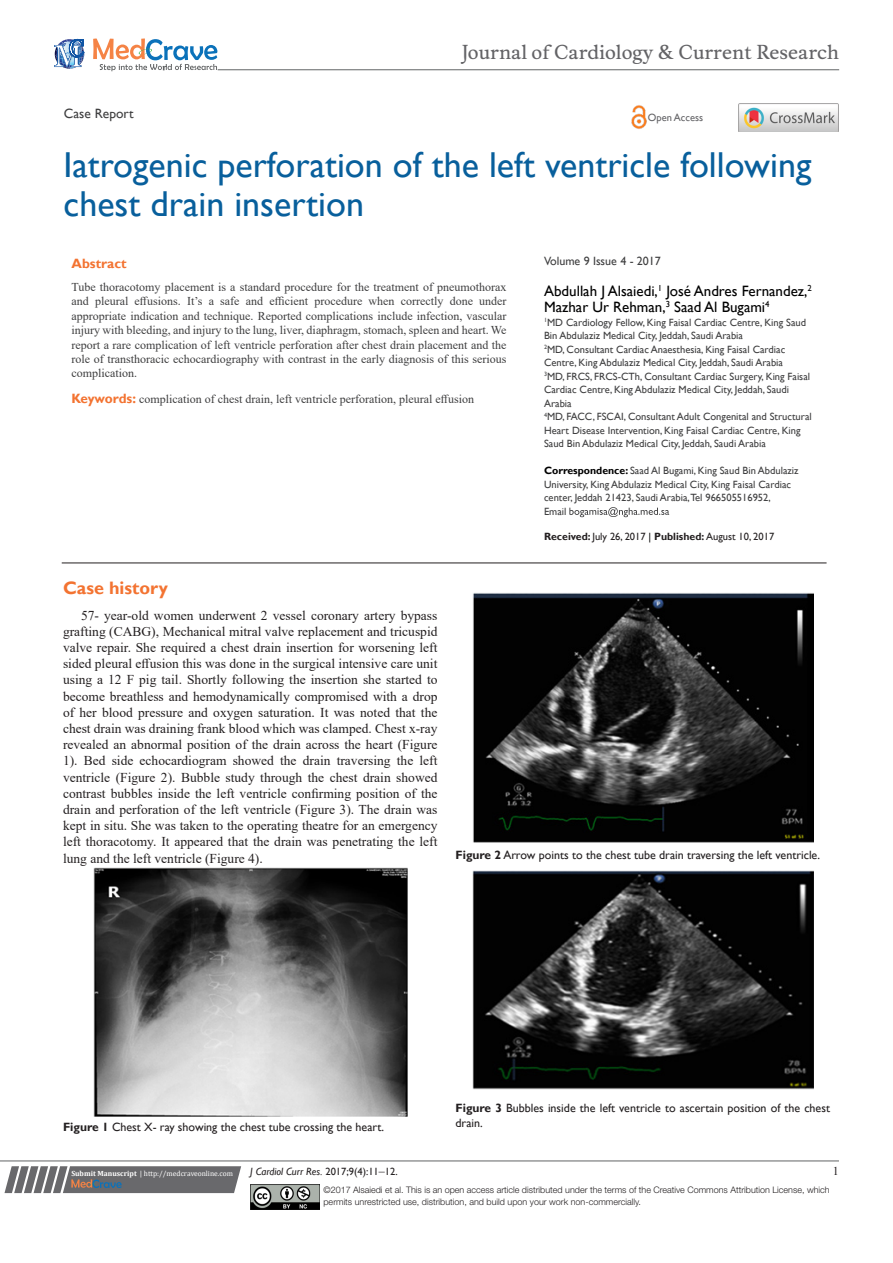
<style>
.page{position:relative;width:893px;height:1263px;background:#fff}
.page>*{position:absolute;margin:0;border:0;box-sizing:border-box;transform-origin:0 0}
.t1{font:36px/39px "Gill Sans";color:#085f9c}
.t2{font:18.6px "Musee";color:#636366}
.List_Paragraph{font:700 18px "Gill Sans";color:#f37331}
.t3{font:15px/16.2px "Gill Sans";color:#000}
.t4{font:13.5px/16.2px "Times New Roman";color:#231f20;text-align:justify}
.t5{font:13.5px "Gill Sans";color:#3e3e3f}
.t6{font:700 13.5px "Gill Sans";color:#f37331}
.t7{font:12px/14.4px "Times New Roman";color:#3e3e3f;text-align:justify}
.t8{font:12px/14.4px "Gill Sans";color:#231f20}
.t9{font:12px "Gill Sans";color:#3e3e3f}
.t10{font:12px "Times New Roman";color:#231f20}
.t11{font:10.5px/13.5px "Gill Sans";color:#3e3e3f}
.t12{font:10.5px "Gill Sans";color:#231f20}
.t13{font:italic 10.5px "Gill Sans";color:#231f20}
.t14{font:10.5px "Gill Sans";color:#636366}
.t15{font:300 9px/12px "Helvetica Neue LT Std";color:#231f20}
.t16{font:7.5px "Cambria";color:#fff}
.s1{font-family:"Gill Sans";font-weight:700;font-size:13.5px;color:#f37331}
.s2{font-weight:700;color:#000}
.s3{font-weight:700}
.s4{color:#000}
.s5{font-style:normal}
.s6{font-family:"Times New Roman";font-style:normal;font-size:12px}
</style>
<div class="page">
<svg style="left:4px;top:1166px;width:237px;height:27px;background:#78787a"></svg>
<hr style="left:0;top:1161px;width:839px;height:1px;background:#626465">
<hr style="left:62px;top:563px;width:765px;height:1px;background:#231f20">
<img style="left:250px;top:1185px;width:69px;height:24px">
<svg style="left:569px;top:507px;width:100px;height:10px"></svg>
<svg style="left:54px;top:39px;width:30px;height:30px"></svg>
<svg style="left:93px;top:38px;width:124px;height:33px"></svg>
<hr style="left:218px;top:70px;width:621px;height:1px;background:#626465">
<img style="left:631px;top:105px;width:16px;height:24px">
<img style="left:739px;top:104px;width:99px;height:28px">
<img style="left:93px;top:867px;width:315px;height:249px">
<img style="left:472px;top:593px;width:342px;height:249px">
<img style="left:472px;top:870px;width:342px;height:219px">
<p class="t2" style="left:462px;top:41px;width:379px">Journal of Cardiology &amp; Current Research</p>
<p class="t5" style="left:64px;top:105px;width:71px">Case Report</p>
<p class="t14" style="left:648px;top:112px;width:57px">Open Access</p>
<p class="t1" style="left:64px;top:146px;width:749px">Iatrogenic perforation of the left ventricle following chest drain insertion</p>
<p class="t6" style="left:72px;top:255px;width:57px">Abstract</p>
<p class="t7" style="left:72px;top:279px;width:437px">Tube thoracotomy placement is a standard procedure for the treatment of pneumothorax and pleural effusions. It’s a safe and efficient procedure when correctly done under appropriate indication and technique. Reported complications include infection, vascular injury with bleeding, and injury to the lung, liver, diaphragm, stomach, spleen and heart. We report a rare complication of left ventricle perforation after chest drain placement and the role of transthoracic echocardiography with contrast in the early diagnosis of this serious complication.</p>
<p class="t7" style="left:72px;top:391px;width:404px"><span class="s1">Keywords:</span> complication of chest drain, left ventricle perforation, pleural effusion</p>
<p class="t9" style="left:544px;top:254px;width:118px">Volume 9 Issue 4 - 2017</p>
<p class="t3" style="left:544px;top:283px;width:269px">Abdullah J Alsaiedi,<sup>1</sup> José Andres Fernandez,<sup>2<br></sup>Mazhar Ur Rehman,<sup>3</sup> Saad Al Bugami<sup>4</sup></p>
<p class="t11" style="left:544px;top:316px;width:264px"><sup>1</sup>MD Cardiology Fellow, King Faisal Cardiac Centre, King Saud<br>Bin Abdulaziz Medical City, Jeddah, Saudi Arabia</p>
<p class="t11" style="left:544px;top:343px;width:243px"><sup>2</sup>MD, Consultant Cardiac Anaesthesia, King Faisal Cardiac<br>Centre, King Abdulaziz Medical City, Jeddah, Saudi Arabia</p>
<p class="t11" style="left:544px;top:370px;width:268px"><sup>3</sup>MD, FRCS, FRCS-CTh, Consultant Cardiac Surgery, King Faisal<br>Cardiac Centre, King Abdulaziz Medical City, Jeddah, Saudi<br>Arabia</p>
<p class="t11" style="left:544px;top:410px;width:269px"><sup>4</sup>MD, FACC, FSCAI, Consultant Adult Congenital and Structural<br>Heart Disease Intervention, King Faisal Cardiac Centre, King<br>Saud Bin Abdulaziz Medical City, Jeddah, Saudi Arabia</p>
<p class="t11" style="left:544px;top:464px;width:256px"><span class="s2">Correspondence:</span> Saad Al Bugami, King Saud Bin Abdulaziz<br>University, King Abdulaziz Medical City, King Faisal Cardiac center, Jeddah 21423, Saudi Arabia,Tel 966505516952,</p>
<p class="t11" style="left:544px;top:505px;width:24px">Email</p>
<p class="t12" style="left:544px;top:530px;width:232px"><span class="s3">Received:</span> July 26, 2017 <span class="s4">|</span> <span class="s3">Published:</span> August 10, 2017</p>
<p class="List_Paragraph" style="left:63px;top:577px;width:106px">Case history</p>
<p class="t4" style="left:63px;top:607px;width:376px;text-indent:18px">57- year-old women underwent 2 vessel coronary artery bypass grafting (CABG), Mechanical mitral valve replacement and tricuspid valve repair. She required a chest drain insertion for worsening left sided pleural effusion this was done in the surgical intensive care unit using a 12 F pig tail. Shortly following the insertion she started to become breathless and hemodynamically compromised with a drop of her blood pressure and oxygen saturation. It was noted that the chest drain was draining frank blood which was clamped. Chest x-ray revealed an abnormal position of the drain across the heart (Figure 1). Bed side echocardiogram showed the drain traversing the left ventricle (Figure 2). Bubble study through the chest drain showed contrast bubbles inside the left ventricle confirming position of the drain and perforation of the left ventricle (Figure 3). The drain was kept in situ. She was taken to the operating theatre for an emergency left thoracotomy. It appeared that the drain was penetrating the left lung and the left ventricle (Figure 4).</p>
<p class="t8" style="left:455px;top:847px;width:366px"><span class="s3">Figure 2</span> Arrow points to the chest tube drain traversing the left ventricle.</p>
<p class="t8" style="left:63px;top:1120px;width:323px"><span class="s3">Figure 1</span> Chest X- ray showing the chest tube crossing the heart.</p>
<p class="t8" style="left:455px;top:1101px;width:376px"><span class="s3">Figure 3</span> Bubbles inside the left ventricle to ascertain position of the chest drain.</p>
<p class="t16" style="left:71px;top:1169px;width:163px"><span class="s3">Submit Manuscript</span> | http://medcraveonline.com</p>
<p class="t13" style="left:250px;top:1165px;width:149px">J Cardiol Curr Res. <span class="s5">2017;9(4):11</span><span class="s6">‒</span><span class="s5">12.</span></p>
<p class="t10" style="left:833px;top:1162px;width:7px">1</p>
<p class="t15" style="left:323px;top:1183px;width:508px">©2017 Alsaiedi et al. This is an open access article distributed under the terms of the Creative Commons Attribution License, which permits unrestricted use, distribution, and build upon your work non-commercially.</p>
</div>
